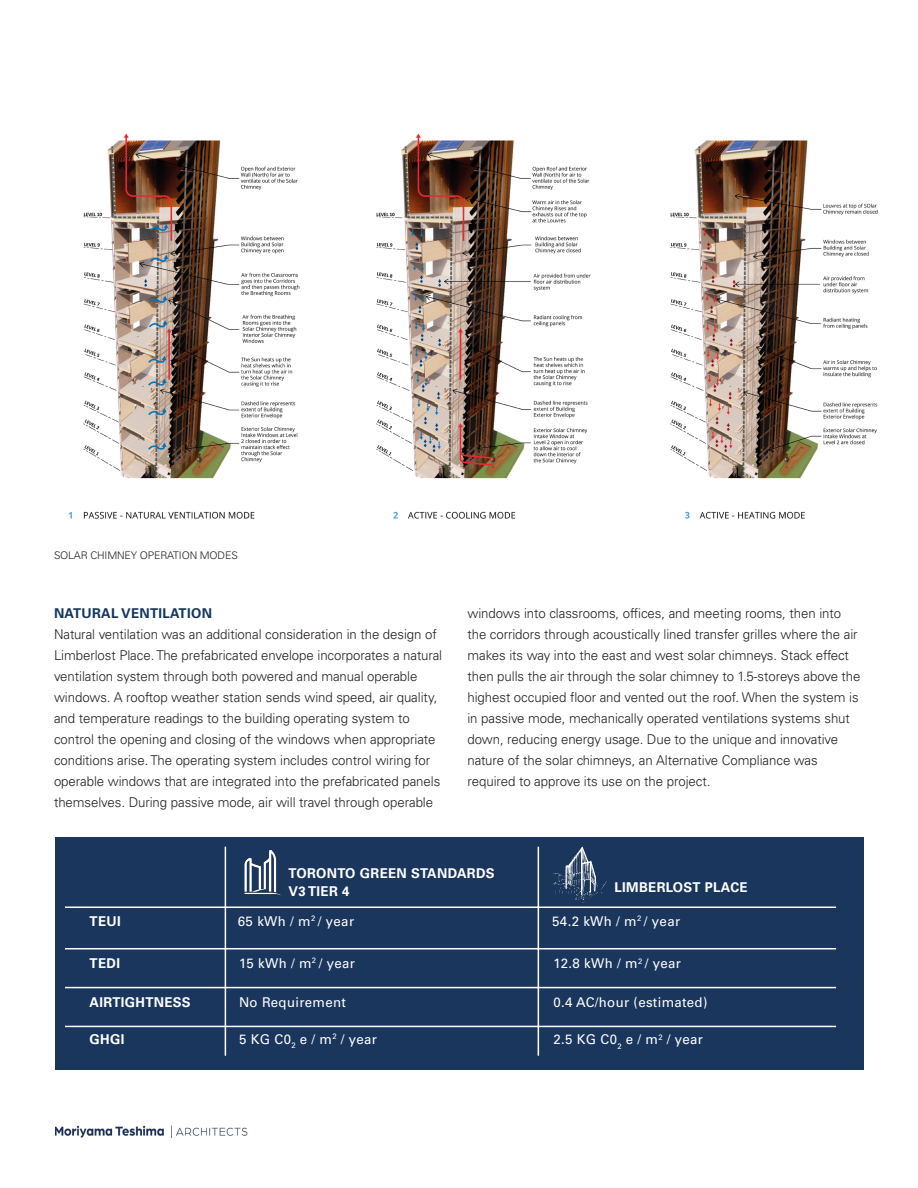
<style>
.page{position:relative;width:918px;height:1188px;background:#fff}
.page>*{position:absolute;margin:0;border:0;box-sizing:border-box;transform-origin:0 0}
.Body{font:300 13.5px/21px "Univers";letter-spacing:-.005em;color:#231f20}
.t1{font:13.5px "Univers LT Std";letter-spacing:.025em;color:#fff}
.t2{font:700 13.5px/18px "Univers";letter-spacing:.025em;color:#fff}
.t3{font:700 13.5px "Univers";letter-spacing:.025em;color:#15365d}
.MTA_Caption{font:300 10.5px "Univers";letter-spacing:-.015em;color:#231f20}
</style>
<div class="page">
<div style="left:55px;top:837px;width:809px;height:232px;background:#1b365d"></div>
<hr style="left:225px;top:847px;width:1px;height:209px;background:#fff">
<hr style="left:65px;top:907px;width:771px;height:1px;background:#fff">
<hr style="left:65px;top:948px;width:771px;height:1px;background:#fff">
<hr style="left:65px;top:1026px;width:771px;height:1px;background:#fff">
<hr style="left:65px;top:987px;width:771px;height:1px;background:#fff">
<hr style="left:538px;top:847px;width:1px;height:209px;background:#fff">
<img style="left:244px;top:850px;width:37px;height:45px">
<img style="left:553px;top:873px;width:54px;height:34px">
<hr style="left:581px;top:849px;width:1px;height:46px;background:#fff">
<svg style="left:565px;top:846px;width:32px;height:46px"></svg>
<hr style="left:590px;top:862px;width:1px;height:30px;background:#fff">
<img style="left:55px;top:1125px;width:193px;height:12px">
<img style="left:68px;top:133px;width:810px;height:386px">
<p class="MTA_Caption" style="left:54px;top:549px;width:185px">SOLAR CHIMNEY OPERATION MODES</p>
<p class="t3" style="left:54px;top:605px;width:159px">NATURAL VENTILATION</p>
<p class="Body" style="left:54px;top:623px;width:390px">Natural ventilation was an additional consideration in the design of Limberlost Place. The prefabricated envelope incorporates a natural ventilation system through both powered and manual operable windows. A rooftop weather station sends wind speed, air quality, and temperature readings to the building operating system to control the opening and closing of the windows when appropriate conditions arise. The operating system includes control wiring for operable windows that are integrated into the prefabricated panels themselves. During passive mode, air will travel through operable</p>
<p class="Body" style="left:467px;top:603px;width:395px">windows into classrooms, offices, and meeting rooms, then into the corridors through acoustically lined transfer grilles where the air makes its way into the east and west solar chimneys. Stack effect then pulls the air through the solar chimney to 1.5-storeys above the highest occupied floor and vented out the roof. When the system is in passive mode, mechanically operated ventilations systems shut down, reducing energy usage. Due to the unique and innovative nature of the solar chimneys, an Alternative Compliance was required to approve its use on the project.</p>
<p class="t2" style="left:90px;top:912px;width:33px">TEUI</p>
<p class="t2" style="left:90px;top:954px;width:32px">TEDI</p>
<p class="t2" style="left:90px;top:993px;width:103px">AIRTIGHTNESS</p>
<p class="t2" style="left:90px;top:1031px;width:36px">GHGI</p>
<p class="t2" style="left:289px;top:864px;width:208px">TORONTO GREEN STANDARDS<br>V3 TIER 4</p>
<p class="t1" style="left:238px;top:913px;width:118px">65 kWh / m<sup>2</sup> / year</p>
<p class="t1" style="left:239px;top:955px;width:117px">15 kWh / m<sup>2</sup> / year</p>
<p class="t1" style="left:239px;top:994px;width:108px">No Requirement</p>
<p class="t1" style="left:239px;top:1031px;width:140px">5 KG C0<sub>2</sub> e / m<sup>2</sup> / year</p>
<p class="t2" style="left:615px;top:879px;width:135px">LIMBERLOST PLACE</p>
<p class="t1" style="left:552px;top:913px;width:129px">54.2 kWh / m<sup>2</sup> / year</p>
<p class="t1" style="left:553px;top:955px;width:129px">12.8 kWh / m<sup>2</sup> / year</p>
<p class="t1" style="left:553px;top:994px;width:156px">0.4 AC/hour (estimated)</p>
<p class="t1" style="left:553px;top:1031px;width:151px">2.5 KG C0<sub>2</sub> e / m<sup>2</sup> / year</p>
</div>
